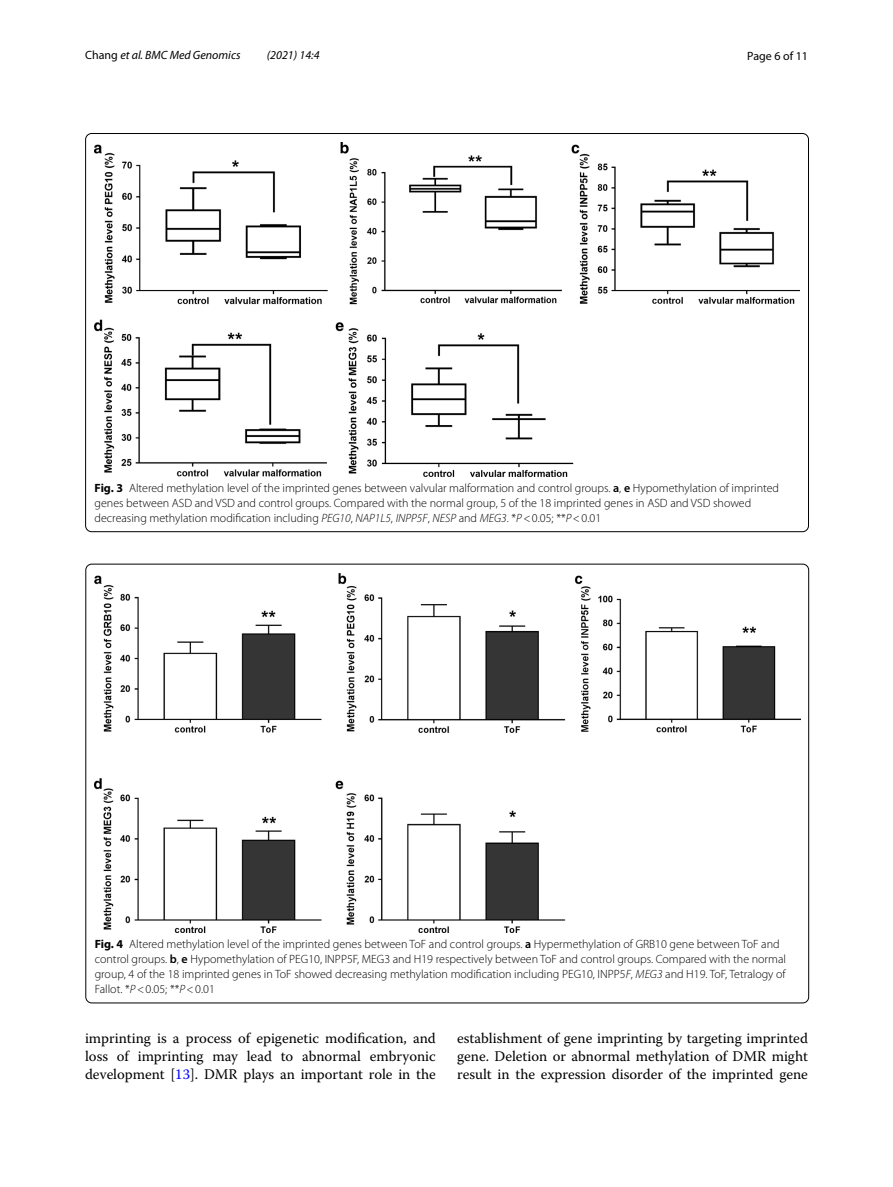
<style>
.page{position:relative;width:893px;height:1187px;background:#fff}
.page>*{position:absolute;margin:0;border:0;box-sizing:border-box;transform-origin:0 0}
.t1{font:14.7px/18px "Warnock Pro";color:#000;text-align:justify}
.t2{font:300 12px/15px "Myriad Pro";color:#000}
.t3{font:italic 12px "Myriad Pro";color:#000}
.t4{font:12px "Myriad Pro";color:#000}
.s1{font-style:normal}
.s2{font-weight:700}
.s3{font-weight:600}
.s4{font-style:italic}
.s5{color:#00f}
</style>
<div class="page">
<img style="left:94px;top:142px;width:706px;height:334px">
<img style="left:94px;top:573px;width:706px;height:359px">
<p class="t3" style="left:85px;top:48px;width:157px"><span class="s1">Chang</span> et al. BMC Med Genomics</p>
<p class="t3" style="left:267px;top:48px;width:54px">(2021) 14:4</p>
<p class="t4" style="left:747px;top:48px;width:62px">Page 6 of 11</p>
<p class="t2" style="left:95px;top:480px;width:686px"><span class="s2">Fig. 3</span> Altered methylation level of the imprinted genes between valvular malformation and control groups. <span class="s3">a</span>, <span class="s3">e</span> Hypomethylation of imprinted genes between ASD and VSD and control groups. Compared with the normal group, 5 of the 18 imprinted genes in ASD and VSD showed decreasing methylation modification including <span class="s4">PEG10</span>, <span class="s4">NAP1L5</span>, <span class="s4">INPP5F</span>, <span class="s4">NESP</span> and <span class="s4">MEG3</span>. *<span class="s4">P</span>&lt;0.05; **<span class="s4">P</span>&lt;0.01</p>
<p class="t2" style="left:95px;top:936px;width:693px"><span class="s2">Fig. 4</span> Altered methylation level of the imprinted genes between ToF and control groups. <span class="s3">a</span> Hypermethylation of GRB10 gene between ToF and control groups. <span class="s3">b</span>, <span class="s3">e</span> Hypomethylation of PEG10, INPP5F, MEG3 and H19 respectively between ToF and control groups. Compared with the normal group, 4 of the 18 imprinted genes in ToF showed decreasing methylation modification including PEG10, INPP5<span class="s4">F</span>, <span class="s4">MEG3</span> and H19. ToF, Tetralogy of Fallot. *<span class="s4">P</span>&lt;0.05; **<span class="s4">P</span>&lt;0.01</p>
<p class="t1" style="left:85px;top:1028px;width:352px">imprinting is a process of epigenetic modification, and loss of imprinting may lead to abnormal embryonic development [<span class="s5">13</span>]. DMR plays an important role in the</p>
<p class="t1" style="left:457px;top:1028px;width:352px">establishment of gene imprinting by targeting imprinted gene. Deletion or abnormal methylation of DMR might result in the expression disorder of the imprinted gene</p>
</div>
